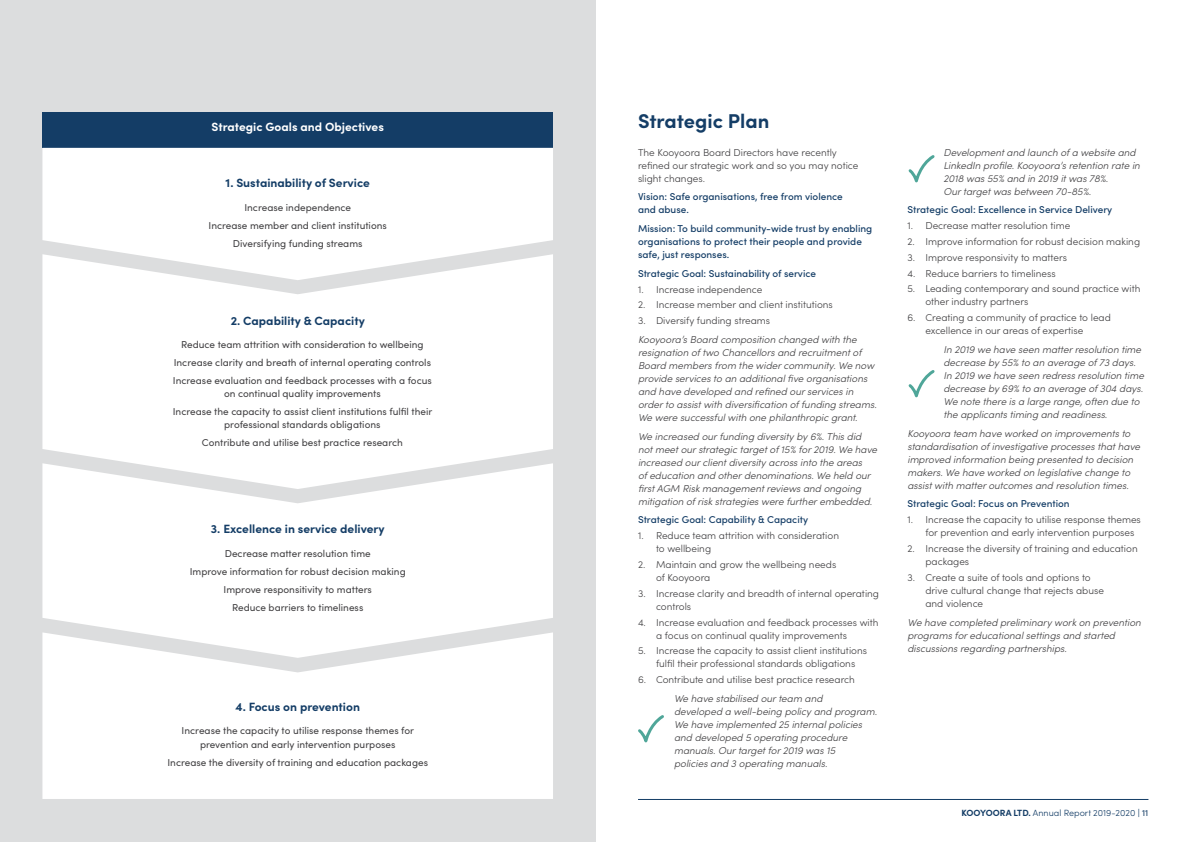
<style>
.page{position:relative;width:1191px;height:842px;background:#fff}
.page>*{position:absolute;margin:0;border:0;box-sizing:border-box;transform-origin:0 0}
.t1{font:700 20px "Sofia Pro";color:#143d66}
.t2{font:700 12px "Sofia Pro";color:#143d66}
.t3{font:700 12px "Sofia Pro";color:#fff}
.t4{font:italic 300 10px/13px "Sofia Pro";color:#414042}
.t5{font:300 10px/13px "Sofia Pro";color:#414042}
.t6{font:10px/18.1px "Sofia Pro";color:#414042;text-align:center}
.t7{font:500 10px/13px "Sofia Pro";color:#143d66}
.t8{font:300 9px "Sofia Pro";color:#143d66}
.s1{font-weight:700}
.s2{font-weight:400}
</style>
<div class="page">
<hr style="left:638px;top:799px;width:510px;height:1px;background:#143d66">
<div style="left:0;top:0;width:595px;height:842px;background:#dcddde"></div>
<div style="left:42px;top:112px;width:511px;height:36px;background:#143d66"></div>
<div style="left:42px;top:148px;width:511px;height:106px;background:#fff"></div>
<svg style="left:42px;top:254px;width:511px;height:209px;background:#fcfcfc"></svg>
<svg style="left:42px;top:463px;width:511px;height:169px;background:#fbfbfc"></svg>
<svg style="left:42px;top:632px;width:511px;height:167px;background:#fcfcfc"></svg>
<svg style="left:908px;top:370px;width:27px;height:28px"></svg>
<svg style="left:908px;top:155px;width:27px;height:28px"></svg>
<svg style="left:638px;top:715px;width:26px;height:28px"></svg>
<p class="t3" style="left:212px;top:118px;width:174px">Strategic Goals and Objectives</p>
<h1 class="t1" style="left:638px;top:105px;width:133px">Strategic Plan</h1>
<p class="t5" style="left:638px;top:145px;width:222px">The Kooyoora Board Directors have recently refined our strategic work and so you may notice slight changes.</p>
<p class="t7" style="left:638px;top:190px;width:206px">Vision: Safe organisations, free from violence and abuse.</p>
<p class="t7" style="left:638px;top:221px;width:236px">Mission: To build community-wide trust by enabling organisations to protect their people and provide safe, just responses.</p>
<p class="t7" style="left:638px;top:266px;width:179px">Strategic Goal: Sustainability of service</p>
<p class="t5" style="left:638px;top:282px;width:126px">1. Increase independence</p>
<p class="t5" style="left:638px;top:298px;width:196px">2. Increase member and client institutions</p>
<p class="t5" style="left:638px;top:314px;width:134px">3. Diversify funding streams</p>
<p class="t4" style="left:638px;top:332px;width:240px">Kooyoora’s Board composition changed with the resignation of two Chancellors and recruitment of Board members from the wider community. We now provide services to an additional five organisations and have developed and refined our services in order to assist with diversification of funding streams.<br>We were successful with one philanthropic grant.</p>
<p class="t4" style="left:638px;top:429px;width:241px">We increased our funding diversity by 6%. This did not meet our strategic target of 15% for 2019. We have increased our client diversity across into the areas<br>of education and other denominations. We held our first AGM Risk management reviews and ongoing mitigation of risk strategies were further embedded.</p>
<p class="t7" style="left:638px;top:513px;width:172px">Strategic Goal: Capability &amp; Capacity</p>
<p class="t5" style="left:656px;top:528px;width:184px;text-indent:-18px">1. Reduce team attrition with consideration to wellbeing</p>
<p class="t5" style="left:656px;top:557px;width:182px;text-indent:-18px">2. Maintain and grow the wellbeing needs of Kooyoora</p>
<p class="t5" style="left:656px;top:586px;width:224px;text-indent:-18px">3. Increase clarity and breadth of internal operating controls</p>
<p class="t5" style="left:656px;top:615px;width:224px;text-indent:-18px">4. Increase evaluation and feedback processes with a focus on continual quality improvements</p>
<p class="t5" style="left:656px;top:644px;width:212px;text-indent:-18px">5. Increase the capacity to assist client institutions fulfil their professional standards obligations</p>
<p class="t5" style="left:638px;top:673px;width:218px">6. Contribute and utilise best practice research</p>
<p class="t4" style="left:674px;top:691px;width:204px">We have stabilised our team and<br>developed a well-being policy and program.<br>We have implemented 25 internal policies and developed 5 operating procedure manuals. Our target for 2019 was 15<br>policies and 3 operating manuals.</p>
<p class="t2" style="left:226px;top:174px;width:146px">1. Sustainability of Service</p>
<p class="t6" style="left:209px;top:198px;width:180px">Increase independence<br>Increase member and client institutions<br>Diversifying funding streams</p>
<p class="t2" style="left:231px;top:311px;width:136px">2. Capability &amp; Capacity</p>
<p class="t6" style="left:173px;top:335px;width:260px">Reduce team attrition with consideration to wellbeing<br>Increase clarity and breath of internal operating controls<br>Increase evaluation and feedback processes with a focus</p>
<p class="t6" style="left:173px;top:384px;width:261px">on continual quality improvements<br>Increase the capacity to assist client institutions fulfil their</p>
<p class="t6" style="left:202px;top:415px;width:203px">professional standards obligations<br>Contribute and utilise best practice research</p>
<p class="t2" style="left:211px;top:520px;width:175px">3. Excellence in service delivery</p>
<p class="t6" style="left:190px;top:544px;width:217px">Decrease matter resolution time<br>Improve information for robust decision making Improve responsitivity to matters<br>Reduce barriers to timeliness</p>
<p class="t2" style="left:235px;top:697px;width:126px">4. Focus on prevention</p>
<p class="t6" style="left:182px;top:724px;width:234px;line-height:13px">Increase the capacity to utilise response themes for prevention and early intervention purposes</p>
<p class="t6" style="left:167px;top:752px;width:262px">Increase the diversity of training and education packages</p>
<p class="t4" style="left:943px;top:145px;width:198px">Development and launch of a website and LinkedIn profile. Kooyoora’s retention rate in 2018 was 55% and in 2019 it was 78%.<br>Our target was between 70-85%.</p>
<p class="t7" style="left:907px;top:203px;width:206px">Strategic Goal: Excellence in Service Delivery</p>
<p class="t5" style="left:907px;top:219px;width:164px">1. Decrease matter resolution time</p>
<p class="t5" style="left:907px;top:234px;width:234px">2. Improve information for robust decision making</p>
<p class="t5" style="left:907px;top:250px;width:161px">3. Improve responsivity to matters</p>
<p class="t5" style="left:907px;top:266px;width:150px">4. Reduce barriers to timeliness</p>
<p class="t5" style="left:925px;top:282px;width:216px;text-indent:-18px">5. Leading contemporary and sound practice with other industry partners</p>
<p class="t5" style="left:925px;top:311px;width:187px;text-indent:-18px">6. Creating a community of practice to lead excellence in our areas of expertise</p>
<p class="t4" style="left:943px;top:342px;width:202px">In 2019 we have seen matter resolution time decrease by 55% to an average of 73 days.<br>In 2019 we have seen redress resolution time decrease by 69% to an average of 304 days.<br>We note there is a large range, often due to the applicants timing and readiness.</p>
<p class="t4" style="left:907px;top:426px;width:234px">Kooyoora team have worked on improvements to standardisation of investigative processes that have improved information being presented to decision makers. We have worked on legislative change to assist with matter outcomes and resolution times.</p>
<p class="t7" style="left:907px;top:497px;width:164px">Strategic Goal: Focus on Prevention</p>
<p class="t5" style="left:925px;top:513px;width:217px;text-indent:-18px">1. Increase the capacity to utilise response themes for prevention and early intervention purposes</p>
<p class="t5" style="left:925px;top:541px;width:214px;text-indent:-18px">2. Increase the diversity of training and education packages</p>
<p class="t5" style="left:925px;top:570px;width:180px;text-indent:-18px">3. Create a suite of tools and options to drive cultural change that rejects abuse and violence</p>
<p class="t4" style="left:907px;top:615px;width:235px">We have completed preliminary work on prevention programs for educational settings and started discussions regarding partnerships.</p>
<p class="t8" style="left:961px;top:806px;width:188px"><span class="s1">KOOYOORA LTD.</span> Annual Report 2019-2020 <span class="s2">| 11</span></p>
</div>
